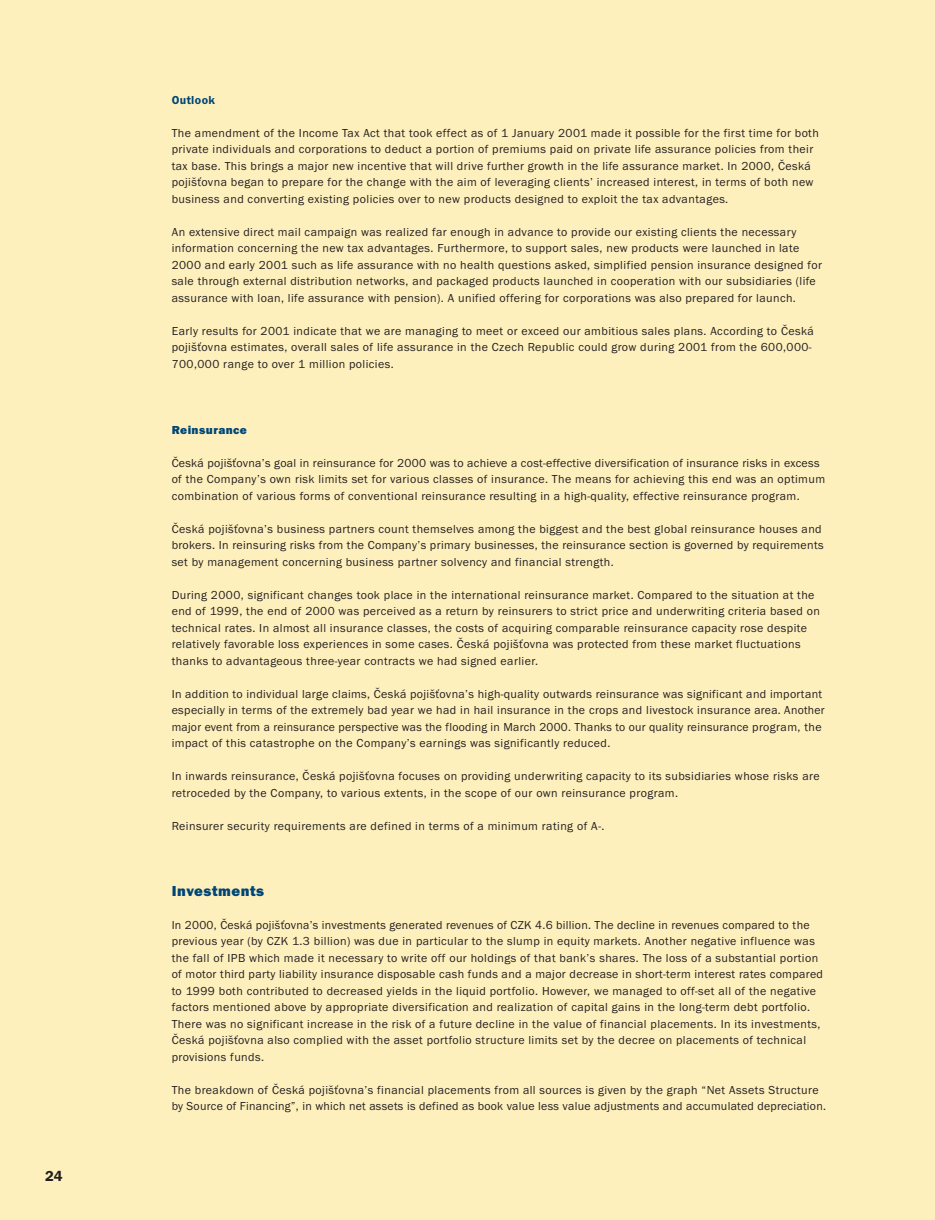
<style>
.page{position:relative;width:935px;height:1220px;background:#fff}
.page>*{position:absolute;margin:0;border:0;box-sizing:border-box;transform-origin:0 0}
.t1{font:800 15px "Franklin Gothic Itc TCE";letter-spacing:.035em;color:#004577}
.t2{font:600 15px "Franklin Gothic Itc TCE";color:#231f20}
.t3{font:12px/16.5px "Franklin Gothic Itc TCE";letter-spacing:.035em;color:#231f20}
.t4{font:800 12px "Franklin Gothic Itc TCE";letter-spacing:.035em;color:#004577}
.t5{font:600 12px "Franklin Gothic Itc TCE";letter-spacing:.035em;color:#004577}
</style>
<div class="page">
<div style="left:0;top:0;width:934px;height:1219px;background:#fef0bd"></div>
<p class="t2" style="left:45px;top:1170px;width:19px">24</p>
<p class="t5" style="left:172px;top:95px;width:45px">Outlook</p>
<p class="t3" style="left:172px;top:125px;width:648px">The amendment of the Income Tax Act that took effect as of 1 January 2001 made it possible for the first time for both private individuals and corporations to deduct a portion of premiums paid on private life assurance policies from their tax base. This brings a major new incentive that will drive further growth in the life assurance market. In 2000, Česká pojišťovna began to prepare for the change with the aim of leveraging clients’ increased interest, in terms of both new business and converting existing policies over to new products designed to exploit the tax advantages.</p>
<p class="t3" style="left:172px;top:224px;width:651px">An extensive direct mail campaign was realized far enough in advance to provide our existing clients the necessary information concerning the new tax advantages. Furthermore, to support sales, new products were launched in late 2000 and early 2001 such as life assurance with no health questions asked, simplified pension insurance designed for sale through external distribution networks, and packaged products launched in cooperation with our subsidiaries (life assurance with loan, life assurance with pension). A unified offering for corporations was also prepared for launch.</p>
<p class="t3" style="left:172px;top:323px;width:643px">Early results for 2001 indicate that we are managing to meet or exceed our ambitious sales plans. According to Česká pojišťovna estimates, overall sales of life assurance in the Czech Republic could grow during 2001 from the 600,000-<br>700,000 range to over 1 million policies.</p>
<p class="t4" style="left:172px;top:425px;width:77px">Reinsurance</p>
<p class="t3" style="left:172px;top:455px;width:655px">Česká pojišťovna’s goal in reinsurance for 2000 was to achieve a cost-effective diversification of insurance risks in excess of the Company’s own risk limits set for various classes of insurance. The means for achieving this end was an optimum combination of various forms of conventional reinsurance resulting in a high-quality, effective reinsurance program.</p>
<p class="t3" style="left:172px;top:521px;width:653px">Česká pojišťovna’s business partners count themselves among the biggest and the best global reinsurance houses and brokers. In reinsuring risks from the Company’s primary businesses, the reinsurance section is governed by requirements set by management concerning business partner solvency and financial strength.</p>
<p class="t3" style="left:172px;top:587px;width:649px">During 2000, significant changes took place in the international reinsurance market. Compared to the situation at the end of 1999, the end of 2000 was perceived as a return by reinsurers to strict price and underwriting criteria based on technical rates. In almost all insurance classes, the costs of acquiring comparable reinsurance capacity rose despite relatively favorable loss experiences in some cases. Česká pojišťovna was protected from these market fluctuations thanks to advantageous three-year contracts we had signed earlier.</p>
<p class="t3" style="left:172px;top:686px;width:654px">In addition to individual large claims, Česká pojišťovna’s high-quality outwards reinsurance was significant and important especially in terms of the extremely bad year we had in hail insurance in the crops and livestock insurance area. Another major event from a reinsurance perspective was the flooding in March 2000. Thanks to our quality reinsurance program, the impact of this catastrophe on the Company’s earnings was significantly reduced.</p>
<p class="t3" style="left:172px;top:769px;width:649px">In inwards reinsurance, Česká pojišťovna focuses on providing underwriting capacity to its subsidiaries whose risks are retroceded by the Company, to various extents, in the scope of our own reinsurance program.</p>
<p class="t3" style="left:172px;top:818px;width:434px">Reinsurer security requirements are defined in terms of a minimum rating of A-.</p>
<p class="t1" style="left:172px;top:885px;width:94px">Investments</p>
<p class="t3" style="left:172px;top:917px;width:653px">In 2000, Česká pojišťovna’s investments generated revenues of CZK 4.6 billion. The decline in revenues compared to the previous year (by CZK 1.3 billion) was due in particular to the slump in equity markets. Another negative influence was the fall of IPB which made it necessary to write off our holdings of that bank’s shares. The loss of a substantial portion of motor third party liability insurance disposable cash funds and a major decrease in short-term interest rates compared to 1999 both contributed to decreased yields in the liquid portfolio. However, we managed to off-set all of the negative factors mentioned above by appropriate diversification and realization of capital gains in the long-term debt portfolio.<br>There was no significant increase in the risk of a future decline in the value of financial placements. In its investments, Česká pojišťovna also complied with the asset portfolio structure limits set by the decree on placements of technical provisions funds.</p>
<p class="t3" style="left:172px;top:1082px;width:656px">The breakdown of Česká pojišťovna’s financial placements from all sources is given by the graph “Net Assets Structure by Source of Financing”, in which net assets is defined as book value less value adjustments and accumulated depreciation.</p>
</div>
